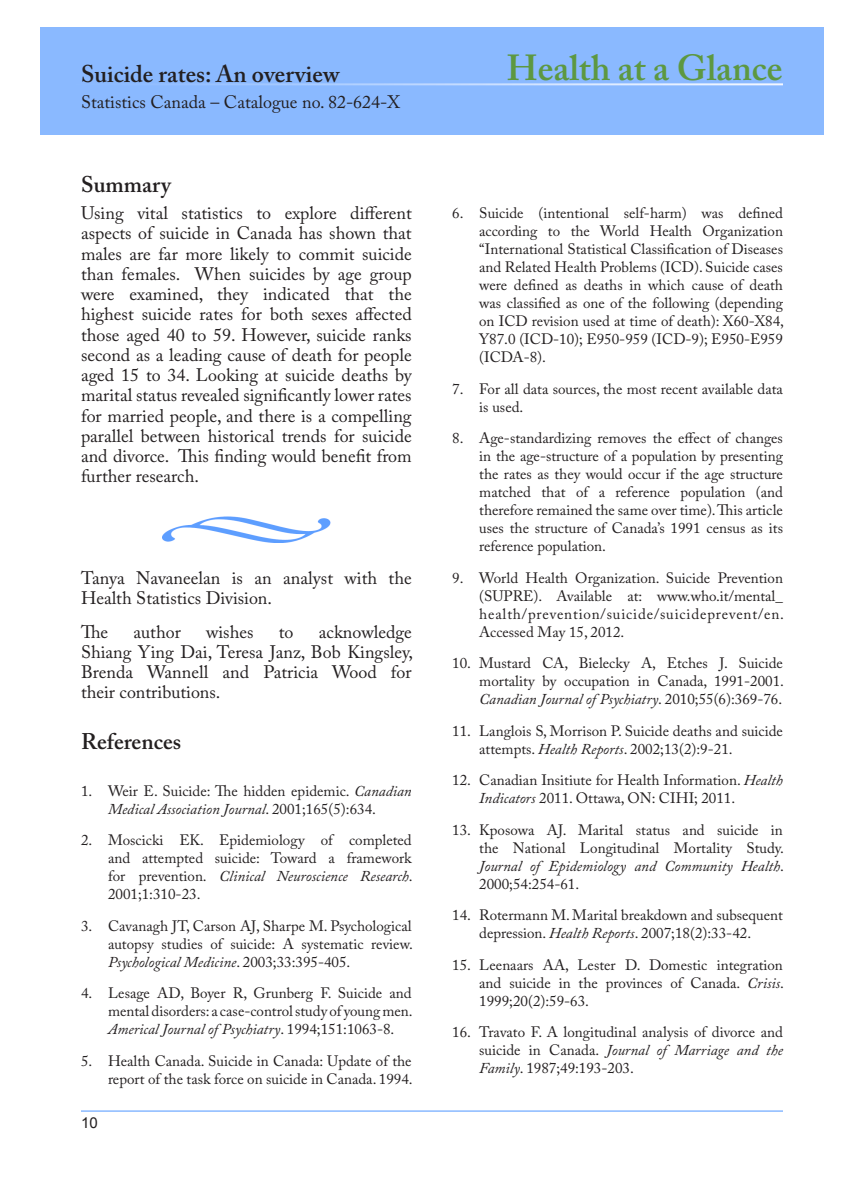
<style>
.page{position:relative;width:864px;height:1188px;background:#fff}
.page>*{position:absolute;margin:0;border:0;box-sizing:border-box;transform-origin:0 0}
.t1{font:600 36px "Adobe Caslon Pro";color:#5d9841}
.t2{font:600 24px "Adobe Caslon Pro";color:#231f20}
.Head2{font:600 22.5px "Adobe Caslon Pro";color:#231f20}
.Body{font:18px/20.2px "Adobe Caslon Pro";color:#231f20;text-align:justify}
.References{font:15px/18px "Adobe Caslon Pro";color:#231f20;text-align:justify}
.t3{font:15px "Arial";color:#231f20}
.s1{font-style:italic}
</style>
<div class="page">
<div style="left:783px;top:41px;width:26px;height:84px;background:#8ab9ff"></div>
<hr style="left:81px;top:1110px;width:702px;height:2px;background:#8ab9ff">
<img style="left:162px;top:516px;width:168px;height:26px">
<h2 class="t2" style="left:81px;top:60px;width:260px">Suicide rates: An overview</h2>
<h1 class="t1" style="left:507px;top:47px;width:277px">Health at a Glance</h1>
<p class="Body" style="left:81px;top:92px;width:321px">Statistics Canada – Catalogue no. 82-624-X</p>
<p class="Head2" style="left:81px;top:171px;width:92px">Summary</p>
<p class="Body" style="left:81px;top:203px;width:332px">Using vital statistics to explore different aspects of suicide in Canada has shown that males are far more likely to commit suicide than females. When suicides by age group were examined, they indicated that the highest suicide rates for both sexes affected those aged 40 to 59. However, suicide ranks second as a leading cause of death for people aged 15 to 34. Looking at suicide deaths by marital status revealed significantly lower rates for married people, and there is a compelling parallel between historical trends for suicide and divorce. This finding would benefit from further research.</p>
<p class="Body" style="left:81px;top:567px;width:332px">Tanya Navaneelan is an analyst with the<br>Health Statistics Division.</p>
<p class="Body" style="left:81px;top:621px;width:29px">The</p>
<p class="Body" style="left:133px;top:621px;width:49px">author</p>
<p class="Body" style="left:206px;top:621px;width:49px">wishes</p>
<p class="Body" style="left:279px;top:621px;width:16px">to</p>
<p class="Body" style="left:81px;top:621px;width:334px;text-indent:238px">acknowledge Shiang Ying Dai, Teresa Janz, Bob Kingsley, Brenda Wannell and Patricia Wood for their contributions.</p>
<p class="Head2" style="left:81px;top:728px;width:102px">References</p>
<p class="References" style="left:81px;top:781px;width:332px;text-align:center">1. Weir E. Suicide: The hidden epidemic. <span class="s1">Canadian<br>Medical Association Journal</span>. 2001;165(5):634.</p>
<p class="References" style="left:108px;top:831px;width:306px;text-indent:-27px">2. Moscicki EK. Epidemiology of completed and attempted suicide: Toward a framework for prevention. <span class="s1">Clinical Neuroscience Research</span>.<br>2001;1:310-23.</p>
<p class="References" style="left:108px;top:916px;width:306px;text-indent:-27px">3. Cavanagh JT, Carson AJ, Sharpe M. Psychological autopsy studies of suicide: A systematic review.<br><span class="s1">Psychological Medicine</span>. 2003;33:395-405.</p>
<p class="References" style="left:108px;top:984px;width:306px;text-indent:-27px">4. Lesage AD, Boyer R, Grunberg F. Suicide and mental disorders: a case-control study of young men.<br><span class="s1">Americal Journal of Psychiatry</span>. 1994;151:1063‑8.</p>
<p class="References" style="left:81px;top:1051px;width:333px;text-align:right">5. Health Canada. Suicide in Canada: Update of the report of the task force on suicide in Canada. 1994.</p>
<p class="t3" style="left:81px;top:1113px;width:18px">10</p>
<p class="References" style="left:479px;top:204px;width:306px;text-indent:-27px">6. Suicide (intentional self-harm) was defined according to the World Health Organization “International Statistical Classification of Diseases and Related Health Problems (ICD). Suicide cases were defined as deaths in which cause of death was classified as one of the following (depending on ICD revision used at time of death): X60-X84, Y87.0 (ICD-10); E950-959 (ICD-9); E950-E959 (ICDA-8).</p>
<p class="References" style="left:479px;top:379px;width:305px;text-indent:-27px">7. For all data sources, the most recent available data is used.</p>
<p class="References" style="left:479px;top:429px;width:305px;text-indent:-27px">8. Age-standardizing removes the effect of changes in the age-structure of a population by presenting the rates as they would occur if the age structure matched that of a reference population (and therefore remained the same over time). This article uses the structure of Canada’s 1991 census as its reference population.</p>
<p class="References" style="left:479px;top:568px;width:306px;text-indent:-27px">9. World Health Organization. Suicide Prevention (SUPRE). Available at: www.who.it/mental_ health/prevention/suicide/suicideprevent/en.<br>Accessed May 15, 2012.</p>
<p class="References" style="left:479px;top:654px;width:306px;text-indent:-27px">10. Mustard CA, Bielecky A, Etches J. Suicide mortality by occupation in Canada, 1991-2001.<br><span class="s1">Canadian Journal of Psychiatry</span>. 2010;55(6):369‑76.</p>
<p class="References" style="left:479px;top:721px;width:305px;text-indent:-27px">11. Langlois S, Morrison P. Suicide deaths and suicide attempts. <span class="s1">Health Reports</span>. 2002;13(2):9-21.</p>
<p class="References" style="left:479px;top:771px;width:305px;text-indent:-27px">12. Canadian Insitiute for Health Information. <span class="s1">Health<br>Indicators</span> 2011. Ottawa, ON: CIHI; 2011.</p>
<p class="References" style="left:479px;top:820px;width:306px;text-indent:-27px">13. Kposowa AJ. Marital status and suicide in the National Longitudinal Mortality Study.<br><span class="s1">Journal of Epidemiology and Community Health</span>.<br>2000;54:254‑61.</p>
<p class="References" style="left:452px;top:906px;width:332px;text-align:center">14. Rotermann M. Marital breakdown and subsequent depression. <span class="s1">Health Reports</span>. 2007;18(2):33-42.</p>
<p class="References" style="left:479px;top:955px;width:306px;text-indent:-27px">15. Leenaars AA, Lester D. Domestic integration and suicide in the provinces of Canada. <span class="s1">Crisis</span>.<br>1999;20(2):59-63.</p>
<p class="References" style="left:479px;top:1023px;width:305px;text-indent:-27px">16. Travato F. A longitudinal analysis of divorce and suicide in Canada. <span class="s1">Journal of Marriage and the Family</span>. 1987;49:193-203.</p>
</div>
